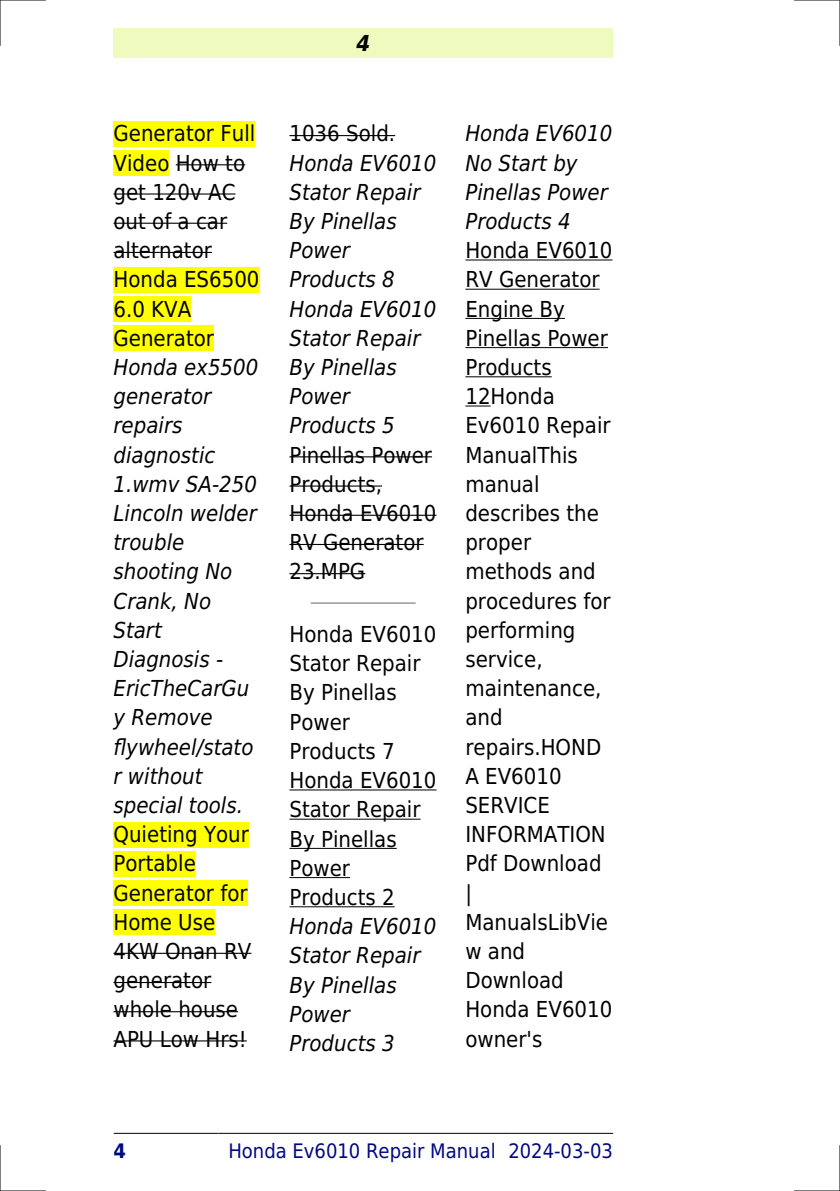
<style>
.page{position:relative;width:840px;height:1191px;background:#fff}
.page>*{position:absolute;margin:0;border:0;box-sizing:border-box;transform-origin:0 0}
.t1{font:22px/29.2px "DejaVu Sans Condensed";color:#000}
.t2{font:italic 22px/29.2px "DejaVu Sans Condensed";color:#000}
.t3{font:italic 700 22px "DejaVu Sans Condensed";color:#000}
.t4{font:20px "DejaVu Sans Condensed";color:#000880}
.t5{font:700 20px "DejaVu Sans Condensed";color:#000880}
</style>
<div class="page">
<div style="left:113px;top:28px;width:499px;height:30px;background:#effbbe"></div>
<hr style="left:114px;top:1133px;width:104px;height:1px;background:#000">
<hr style="left:219px;top:1133px;width:286px;height:1px;background:#000">
<hr style="left:505px;top:1133px;width:107px;height:1px;background:#000">
<div style="left:113px;top:121px;width:142px;height:25px;background:#ff0"></div>
<div style="left:113px;top:150px;width:56px;height:26px;background:#ff0"></div>
<hr style="left:176px;top:164px;width:69px;height:1px;background:#000">
<hr style="left:113px;top:193px;width:122px;height:2px;background:#000">
<hr style="left:113px;top:223px;width:114px;height:1px;background:#000">
<hr style="left:113px;top:252px;width:99px;height:1px;background:#000">
<div style="left:113px;top:267px;width:146px;height:25px;background:#ff0"></div>
<div style="left:113px;top:296px;width:78px;height:26px;background:#ff0"></div>
<div style="left:113px;top:325px;width:101px;height:26px;background:#ff0"></div>
<div style="left:113px;top:821px;width:136px;height:26px;background:#ff0"></div>
<div style="left:113px;top:851px;width:83px;height:25px;background:#ff0"></div>
<div style="left:113px;top:880px;width:134px;height:25px;background:#ff0"></div>
<div style="left:113px;top:909px;width:102px;height:26px;background:#ff0"></div>
<hr style="left:113px;top:952px;width:138px;height:2px;background:#000">
<hr style="left:113px;top:982px;width:98px;height:1px;background:#000">
<hr style="left:113px;top:1011px;width:125px;height:1px;background:#000">
<hr style="left:113px;top:1040px;width:134px;height:1px;background:#000">
<hr style="left:289px;top:135px;width:106px;height:1px;background:#000">
<hr style="left:289px;top:456px;width:143px;height:1px;background:#000">
<hr style="left:289px;top:485px;width:93px;height:1px;background:#000">
<hr style="left:289px;top:515px;width:147px;height:1px;background:#000">
<hr style="left:289px;top:544px;width:134px;height:1px;background:#000">
<hr style="left:289px;top:573px;width:76px;height:1px;background:#000">
<hr style="left:311px;top:602px;width:103px;height:2px;background:#999">
<hr style="left:289px;top:789px;width:147px;height:1px;background:#000">
<hr style="left:289px;top:818px;width:131px;height:1px;background:#000">
<hr style="left:289px;top:848px;width:107px;height:1px;background:#000">
<hr style="left:289px;top:877px;width:61px;height:1px;background:#000">
<hr style="left:289px;top:906px;width:105px;height:1px;background:#000">
<hr style="left:465px;top:259px;width:147px;height:1px;background:#000">
<hr style="left:465px;top:289px;width:134px;height:1px;background:#000">
<hr style="left:465px;top:318px;width:99px;height:1px;background:#000">
<hr style="left:465px;top:347px;width:142px;height:1px;background:#000">
<hr style="left:465px;top:376px;width:86px;height:1px;background:#000">
<svg style="left:465px;top:405px;width:25px;height:1px"></svg>
<hr style="left:0;top:0;width:45px;height:1px;background:#000">
<hr style="left:794px;top:0;width:45px;height:1px;background:#000">
<hr style="left:0;top:1190px;width:45px;height:1px;background:#000">
<hr style="left:794px;top:1190px;width:45px;height:1px;background:#000">
<hr style="left:0;top:0;width:1px;height:45px;background:#000">
<hr style="left:0;top:1145px;width:1px;height:46px;background:#000">
<hr style="left:839px;top:0;width:1px;height:45px;background:#000">
<hr style="left:839px;top:1145px;width:1px;height:46px;background:#000">
<p class="t1" style="left:113px;top:119px;width:147px">Generator Full<br>Video How to get 120v AC out of a car alternator<br>Honda ES6500<br>6.0 KVA<br>Generator</p>
<p class="t2" style="left:113px;top:353px;width:146px">Honda ex5500 generator repairs diagnostic<br>1.wmv SA-250<br>Lincoln welder trouble shooting No<br>Crank, No<br>Start<br>Diagnosis -<br>EricTheCarGu y Remove flywheel/stato r without special tools.</p>
<p class="t1" style="left:113px;top:820px;width:139px">Quieting Your<br>Portable<br>Generator for<br>Home Use<br>4KW Onan RV generator whole house<br>APU Low Hrs!</p>
<p class="t3" style="left:356px;top:30px;width:15px">4</p>
<p class="t1" style="left:289px;top:119px;width:107px">1036 Sold.</p>
<p class="t2" style="left:289px;top:148px;width:148px">Honda EV6010<br>Stator Repair<br>By Pinellas<br>Power<br>Products 8<br>Honda EV6010<br>Stator Repair<br>By Pinellas<br>Power<br>Products 5</p>
<p class="t1" style="left:289px;top:440px;width:148px">Pinellas Power<br>Products,<br>Honda EV6010<br>RV Generator<br>23.MPG</p>
<p class="t1" style="left:289px;top:620px;width:148px">Honda EV6010<br>Stator Repair<br>By Pinellas<br>Power<br>Products 7<br>Honda EV6010<br>Stator Repair<br>By Pinellas<br>Power<br>Products 2</p>
<p class="t2" style="left:289px;top:912px;width:148px">Honda EV6010<br>Stator Repair<br>By Pinellas<br>Power<br>Products 3</p>
<p class="t2" style="left:465px;top:119px;width:148px">Honda EV6010<br>No Start by<br>Pinellas Power<br>Products 4</p>
<p class="t1" style="left:465px;top:236px;width:148px">Honda EV6010<br>RV Generator<br>Engine By<br>Pinellas Power<br>Products<br>12Honda<br>Ev6010 Repair<br>ManualThis manual describes the proper methods and procedures for performing service, maintenance, and repairs.HOND<br>A EV6010<br>SERVICE<br>INFORMATION<br>Pdf Download |<br>ManualsLibVie w and<br>Download<br>Honda EV6010 owner's</p>
<p class="t5" style="left:113px;top:1139px;width:14px">4</p>
<p class="t4" style="left:228px;top:1139px;width:386px">Honda Ev6010 Repair Manual 2024-03-03</p>
</div>
